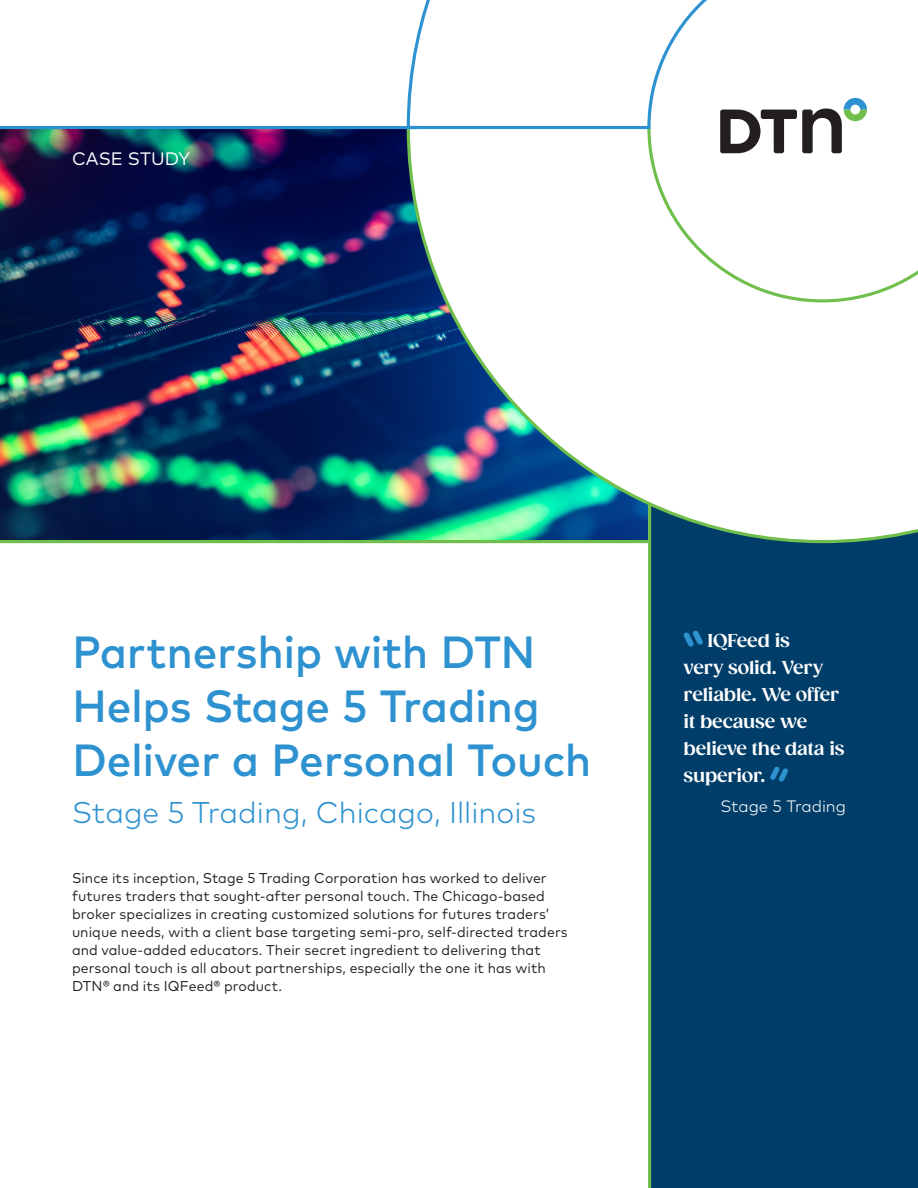
<style>
.page{position:relative;width:918px;height:1188px;background:#fff}
.page>*{position:absolute;margin:0;border:0;box-sizing:border-box;transform-origin:0 0}
.t1{font:500 45px/54px "Mark Pro";letter-spacing:-.01em;color:#2e92d0}
.Location{font:300 30px "Mark Pro";color:#2e92d0}
.Quote_Rev{font:700 18px/27px "Gazpacho";letter-spacing:-.01em;color:#fff}
.t2{font:18px "Mark Pro";letter-spacing:.005em;color:#fff}
.Quote_Footer_Rev{font:300 16.5px "Mark Pro";letter-spacing:-.005em;color:#fff}
.Body{font:14.25px/18px "Mark Pro";letter-spacing:.005em;color:#231f20}
</style>
<div class="page">
<img style="left:0;top:129px;width:405px;height:411px">
<div style="left:649px;top:496px;width:269px;height:692px;background:#003d69"></div>
<hr style="left:0;top:540px;width:649px;height:3px;background:#70bf4c">
<hr style="left:648px;top:315px;width:3px;height:873px;background:#70bf4c">
<svg style="left:405px;top:131px;width:513px;height:414px"></svg>
<svg style="left:405px;top:0;width:462px;height:131px"></svg>
<hr style="left:0;top:126px;width:418px;height:3px;background:#2e92d0">
<svg style="left:684px;top:631px;width:19px;height:16px"></svg>
<svg style="left:770px;top:767px;width:18px;height:15px"></svg>
<p class="t2" style="left:72px;top:146px;width:120px">CASE STUDY</p>
<p class="t1" style="left:72px;top:622px;width:521px">Partnership with DTN<br>Helps Stage 5 Trading<br>Deliver a Personal Touch</p>
<p class="Location" style="left:72px;top:790px;width:466px">Stage 5 Trading, Chicago, Illinois</p>
<p class="Body" style="left:72px;top:868px;width:497px">Since its inception, Stage 5 Trading Corporation has worked to deliver futures traders that sought-after personal touch. The Chicago-based broker specializes in creating customized solutions for futures traders’ unique needs, with a client base targeting semi-pro, self-directed traders and value-added educators. Their secret ingredient to delivering that personal touch is all about partnerships, especially the one it has with DTN® and its IQFeed® product.</p>
<p class="Quote_Rev" style="left:684px;top:627px;width:163px;text-indent:24px">IQFeed is<br>very solid. Very reliable. We offer it because we believe the data is superior.</p>
<p class="Quote_Footer_Rev" style="left:720px;top:794px;width:127px">Stage 5 Trading</p>
</div>
